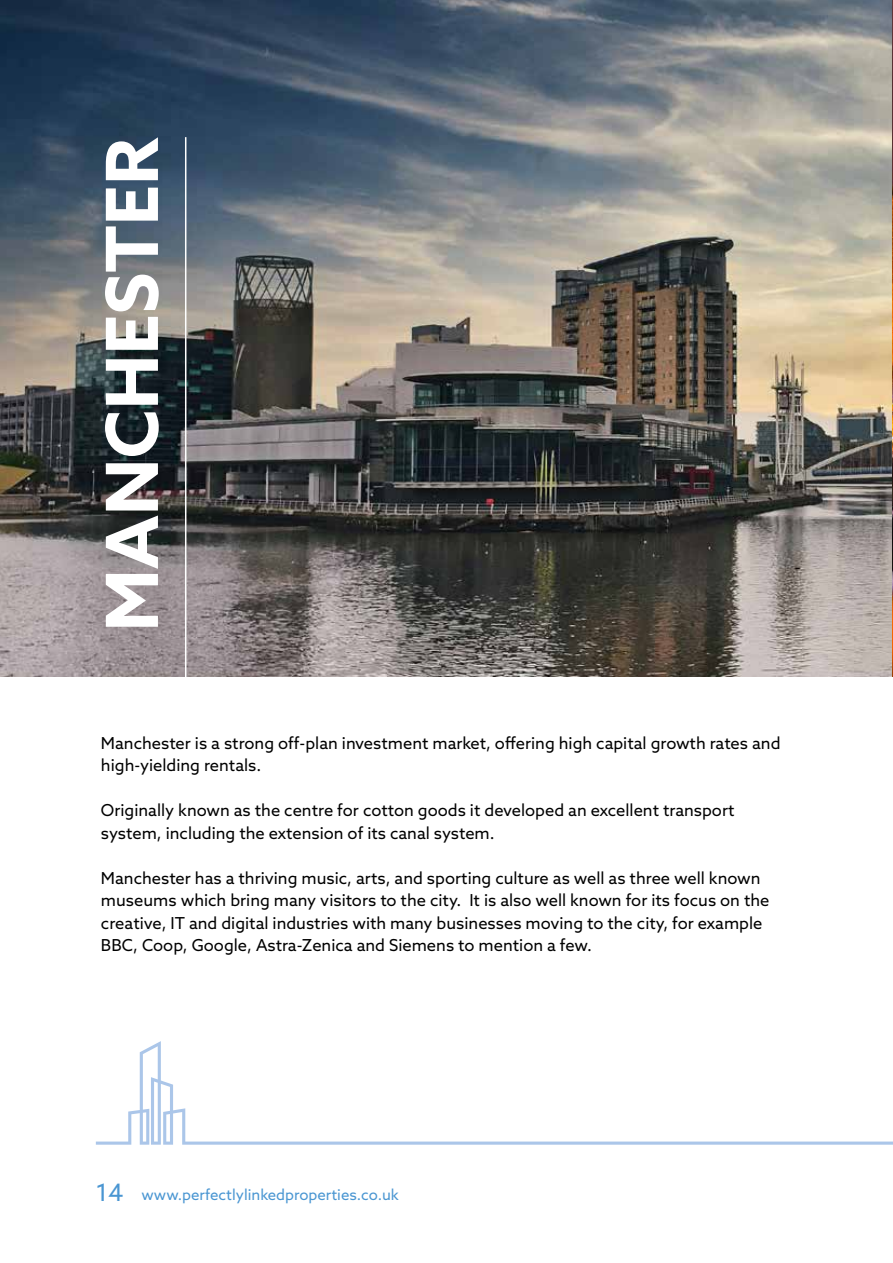
<style>
.page{position:relative;width:893px;height:1263px;background:#fff}
.page>*{position:absolute;margin:0;border:0;box-sizing:border-box;transform-origin:0 0}
.t1{font:700 72px "Azo Sans";color:#fff}
.t2{font:24px "Azo Sans";color:#4a96d2}
.t3{font:16.5px/22.5px "Azo Sans";color:#000}
.t4{font:15px "Azo Sans";color:#4a96d2}
</style>
<div class="page">
<img style="left:0;top:0;width:893px;height:676px">
<svg style="left:96px;top:1041px;width:797px;height:104px"></svg>
<hr style="left:185px;top:137px;width:1px;height:551px;background:#fff">
<h1 class="t1" style="left:84px;top:631px;width:496px;rotate:-90deg">MANCHESTER</h1>
<p class="t3" style="left:101px;top:731px;width:681px">Manchester is a strong off-plan investment market, offering high capital growth rates and high-yielding rentals.</p>
<p class="t3" style="left:101px;top:799px;width:635px">Originally known as the centre for cotton goods it developed an excellent transport system, including the extension of its canal system.</p>
<p class="t3" style="left:101px;top:866px;width:670px">Manchester has a thriving music, arts, and sporting culture as well as three well known museums which bring many visitors to the city. It is also well known for its focus on the creative, IT and digital industries with many businesses moving to the city, for example BBC, Coop, Google, Astra-Zenica and Siemens to mention a few.</p>
<h2 class="t2" style="left:96px;top:1177px;width:29px">14</h2>
<p class="t4" style="left:142px;top:1185px;width:259px">www.perfectlylinkedproperties.co.uk</p>
</div>
